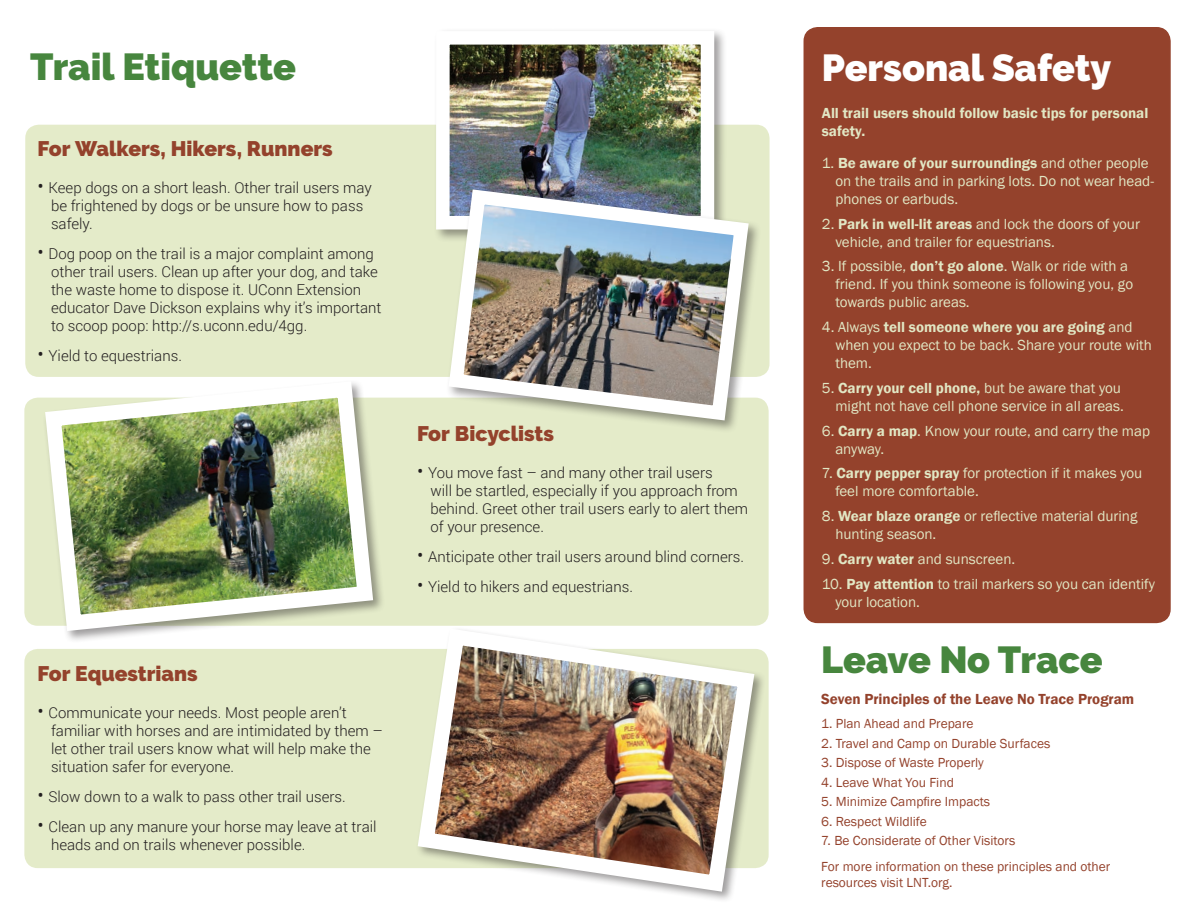
<style>
.page{position:relative;width:1188px;height:918px;background:#fff}
.page>*{position:absolute;margin:0;border:0;box-sizing:border-box;transform-origin:0 0}
.t1{font:900 37.5px "Raleway";letter-spacing:-.005em;color:#47863e}
.t2{font:900 37.5px "Raleway";color:#fff}
.t3{font:900 21px "Raleway";color:#94422c}
.t4{font:300 15px/18px "Roboto";color:#231f20}
.t5{font:15px/18px "Franklin Gothic";color:#e1e7c4}
.t6{font:600 15px/18px "Franklin Gothic";color:#e1e7c4}
.t7{font:600 15px "Franklin Gothic";color:#94422c}
.t8{font:13.5px/25.5px "Franklin Gothic";color:#94422c}
.s1{font-size:19.5px}
.s2{font-weight:600}
</style>
<div class="page">
<div style="left:804px;top:28px;width:366px;height:594px;background:#94422c;border-radius:14px"></div>
<div style="left:804px;top:27px;width:367px;height:596px;border:2px solid #94422c;border-radius:14px"></div>
<div style="left:24px;top:649px;width:745px;height:219px;background:#e4ebc9;border-radius:14px"></div>
<div style="left:24px;top:398px;width:745px;height:228px;background:#e4ebc9;border-radius:14px"></div>
<div style="left:25px;top:125px;width:745px;height:252px;background:#e4ebc9;border-radius:14px"></div>
<div style="left:415px;top:626px;width:351px;height:278px;background:#231f20;opacity:.44"></div>
<img style="left:409px;top:623px;width:354px;height:277px">
<div style="left:43px;top:379px;width:342px;height:264px;background:#231f20;opacity:.44"></div>
<img style="left:37px;top:379px;width:344px;height:260px">
<div style="left:433px;top:28px;width:295px;height:215px;background:#231f20;opacity:.44"></div>
<img style="left:451px;top:46px;width:248px;height:136px">
<div style="left:436px;top:31px;width:278px;height:198px;border:14px solid #fff"></div>
<div style="left:446px;top:187px;width:316px;height:246px;background:#e4ebc9"></div>
<img style="left:441px;top:182px;width:315px;height:246px">
<h1 class="t1" style="left:30px;top:45px;width:268px">Trail Etiquette</h1>
<h2 class="t3" style="left:38px;top:136px;width:297px">For Walkers, Hikers, Runners</h2>
<p class="t4" style="left:51px;top:178px;width:322px;text-indent:-14px"><span class="s1">•</span> Keep dogs on a short leash. Other trail users may be frightened by dogs or be unsure how to pass safely.</p>
<p class="t4" style="left:51px;top:244px;width:332px;text-indent:-14px"><span class="s1">•</span> Dog poop on the trail is a major complaint among other trail users. Clean up after your dog, and take the waste home to dispose it. UConn Extension educator Dave Dickson explains why it’s important to scoop poop: http://s.uconn.edu/4gg.</p>
<p class="t4" style="left:38px;top:346px;width:146px"><span class="s1">•</span> Yield to equestrians.</p>
<h2 class="t3" style="left:38px;top:661px;width:162px">For Equestrians</h2>
<p class="t4" style="left:51px;top:703px;width:333px;text-indent:-14px"><span class="s1">•</span> Communicate your needs. Most people aren’t familiar with horses and are intimidated by them – let other trail users know what will help make the situation safer for everyone.</p>
<p class="t4" style="left:38px;top:787px;width:310px"><span class="s1">•</span> Slow down to a walk to pass other trail users.</p>
<p class="t4" style="left:51px;top:817px;width:327px;text-indent:-14px"><span class="s1">•</span> Clean up any manure your horse may leave at trail heads and on trails whenever possible.</p>
<h2 class="t3" style="left:417px;top:421px;width:138px">For Bicyclists</h2>
<p class="t4" style="left:431px;top:463px;width:319px;text-indent:-14px"><span class="s1">•</span> You move fast – and many other trail users<br>will be startled, especially if you approach from behind. Greet other trail users early to alert them of your presence.</p>
<p class="t4" style="left:417px;top:547px;width:329px"><span class="s1">•</span> Anticipate other trail users around blind corners.</p>
<p class="t4" style="left:417px;top:577px;width:217px"><span class="s1">•</span> Yield to hikers and equestrians.</p>
<h1 class="t2" style="left:822px;top:46px;width:291px">Personal Safety</h1>
<p class="t6" style="left:822px;top:104px;width:328px">All trail users should follow basic tips for personal safety.</p>
<p class="t5" style="left:835px;top:154px;width:320px;text-indent:-14px">1. <span class="s2">Be aware of your surroundings</span> and other people on the trails and in parking lots. Do not wear head&shy;phones or earbuds.</p>
<p class="t5" style="left:835px;top:215px;width:306px;text-indent:-14px">2. <span class="s2">Park in well-lit areas</span> and lock the doors of your vehicle, and trailer for equestrians.</p>
<p class="t5" style="left:835px;top:258px;width:299px;text-indent:-14px">3. If possible, <span class="s2">don’t go alone</span>. Walk or ride with a friend. If you think someone is following you, go towards public areas.</p>
<p class="t5" style="left:835px;top:318px;width:318px;text-indent:-14px">4. Always <span class="s2">tell someone where you are going</span> and when you expect to be back. Share your route with them.</p>
<p class="t5" style="left:822px;top:379px;width:304px;text-align:right">5. <span class="s2">Carry your cell phone,</span> but be aware that you might not have cell phone service in all areas.</p>
<p class="t5" style="left:835px;top:422px;width:316px;text-indent:-14px">6. <span class="s2">Carry a map</span>. Know your route, and carry the map anyway.</p>
<p class="t5" style="left:835px;top:465px;width:309px;text-indent:-14px">7. <span class="s2">Carry pepper spray</span> for protection if it makes you feel more comfortable.</p>
<p class="t5" style="left:835px;top:507px;width:304px;text-indent:-14px">8. <span class="s2">Wear blaze orange</span> or reflective material during hunting season.</p>
<p class="t5" style="left:822px;top:550px;width:195px">9. <span class="s2">Carry water</span> and sunscreen.</p>
<p class="t5" style="left:835px;top:575px;width:321px;text-indent:-14px">10. <span class="s2">Pay attention</span> to trail markers so you can identify your location.</p>
<h1 class="t1" style="left:821px;top:638px;width:283px">Leave No Trace</h1>
<p class="t7" style="left:821px;top:690px;width:315px">Seven Principles of the Leave No Trace Program</p>
<p class="t8" style="left:821px;top:712px;width:154px">1. Plan Ahead and Prepare</p>
<p class="t8" style="left:821px;top:731px;width:231px">2. Travel and Camp on Durable Surfaces</p>
<p class="t8" style="left:821px;top:751px;width:164px">3. Dispose of Waste Properly</p>
<p class="t8" style="left:821px;top:770px;width:134px">4. Leave What You Find</p>
<p class="t8" style="left:821px;top:790px;width:171px">5. Minimize Campfire Impacts</p>
<p class="t8" style="left:821px;top:809px;width:107px">6. Respect Wildlife</p>
<p class="t8" style="left:821px;top:828px;width:291px">7. Be Considerate of Other Visitors<br>For more information on these principles and other</p>
<p class="t8" style="left:821px;top:870px;width:133px">resources visit LNT.org.</p>
</div>
